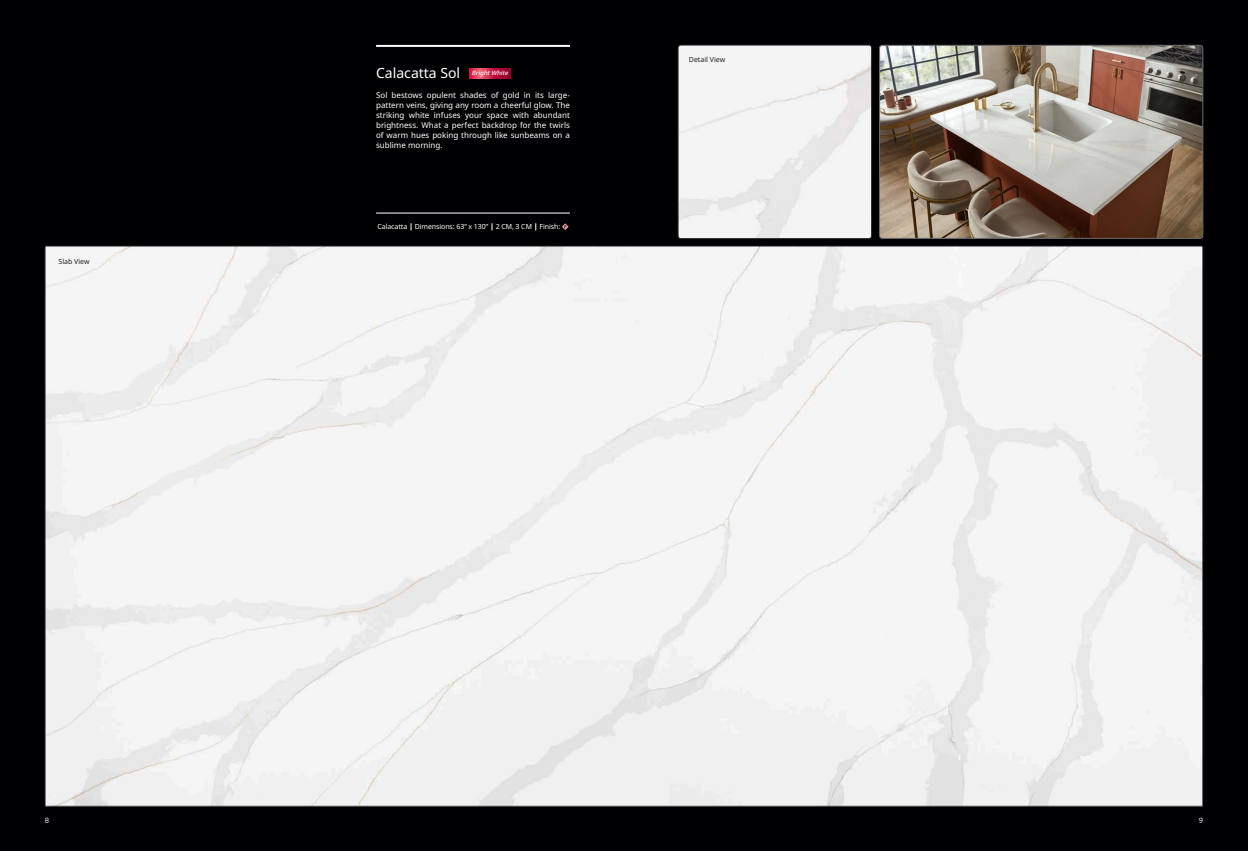
<style>
.page{position:relative;width:1248px;height:851px;background:#fff}
.page>*{position:absolute;margin:0;border:0;box-sizing:border-box;transform-origin:0 0}
.t1{font:14px "Noto Sans";color:#fff}
.t2{font:8px/10px "Noto Sans";color:#fff;text-align:justify}
.t3{font:7px "Noto Sans";letter-spacing:-.01em;color:#fff}
.t4{font:7px "Noto Sans";color:#231f20}
.t5{font:7px "LG Sm Haotf R";color:#fff}
.t6{font:italic 500 6px "Noto Sans";color:#fff}
</style>
<div class="page">
<div style="left:0;top:0;width:1247px;height:850px;background:#000002"></div>
<img style="left:47px;top:248px;width:1153px;height:556px">
<hr style="left:376px;top:45px;width:194px;height:2px;background:#fff">
<svg style="left:562px;top:223px;width:6px;height:7px"></svg>
<hr style="left:376px;top:213px;width:194px;height:1px;background:#fff">
<img style="left:679px;top:45px;width:192px;height:192px">
<div style="left:677px;top:45px;width:194px;height:194px;border:1px solid #231f20;border-radius:3px"></div>
<img style="left:879px;top:45px;width:323px;height:193px">
<div style="left:879px;top:45px;width:323px;height:193px;border:1px solid #6c6d70;border-radius:3px"></div>
<svg style="left:470px;top:68px;width:40px;height:10px"></svg>
<p class="t4" style="left:58px;top:257px;width:33px">Slab View</p>
<p class="t1" style="left:376px;top:63px;width:86px">Calacatta Sol</p>
<p class="t2" style="left:376px;top:90px;width:195px">Sol bestows opulent shades of gold in its large&shy;pattern veins, giving any room a cheerful glow. The striking white infuses your space with abundant brightness. What a perfect backdrop for the twirls of warm hues poking through like sunbeams on a sublime morning.</p>
<p class="t6" style="left:471px;top:69px;width:40px">BrightWhite</p>
<p class="t3" style="left:377px;top:222px;width:184px">Calacatta Dimensions: 63” x 130” 2 CM, 3 CM Finish:</p>
<p class="t4" style="left:688px;top:54px;width:38px">Detail View</p>
<p class="t5" style="left:45px;top:817px;width:6px">8</p>
<p class="t5" style="left:1198px;top:817px;width:6px">9</p>
</div>
